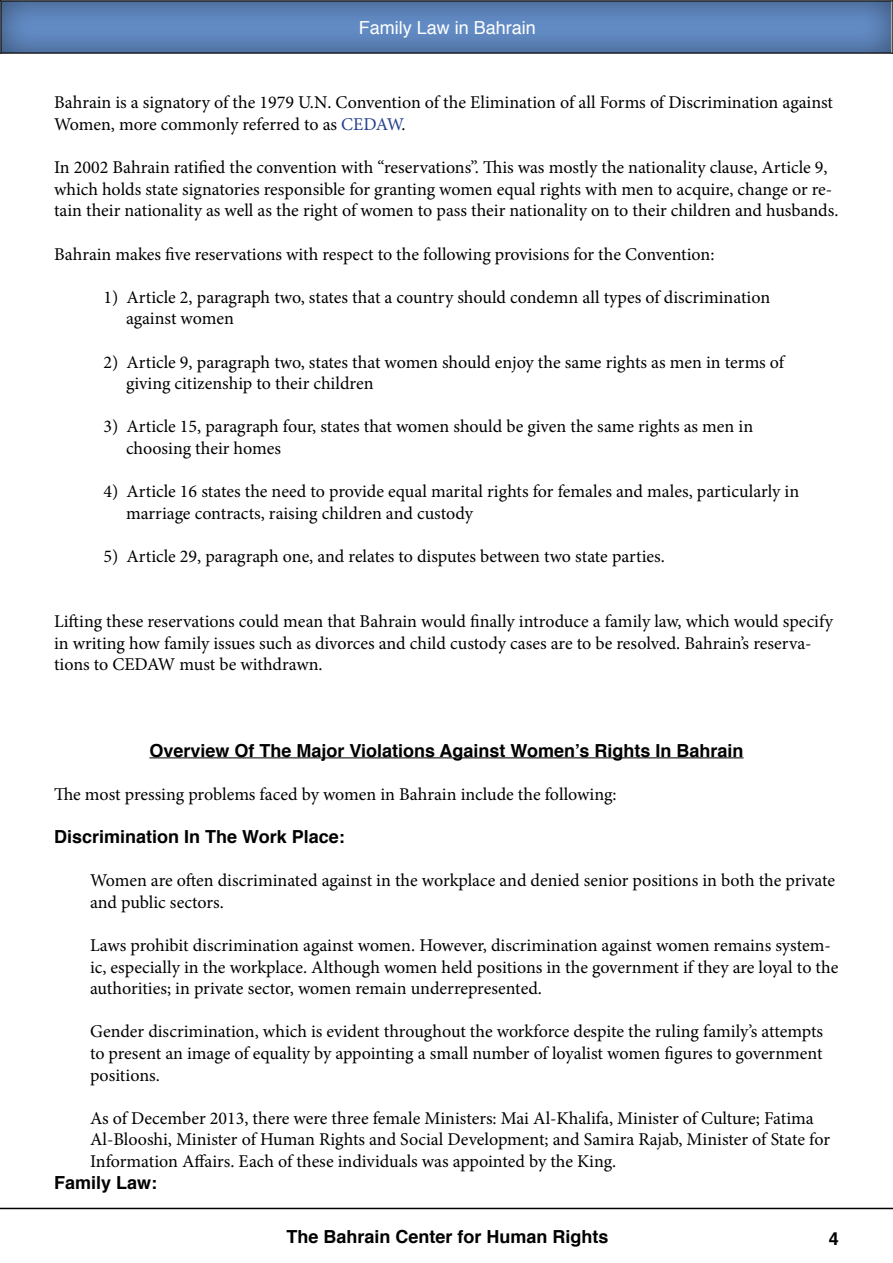
<style>
.page{position:relative;width:893px;height:1263px;background:#fff}
.page>*{position:absolute;margin:0;border:0;box-sizing:border-box;transform-origin:0 0}
.t1{font:18px/21.6px "Minion Pro";color:#000}
.t2{font:700 18px "Helvetica";color:#000}
.t3{font:18px "Helvetica";color:#fff}
.s1{color:#25408f}
</style>
<div class="page">
<div style="left:0;top:0;width:893px;height:55px;background:#000;opacity:.5"></div>
<hr style="left:0;top:1208px;width:893px;height:1px;background:#000">
<hr style="left:149px;top:757px;width:595px;height:1px;background:#000">
<p class="t3" style="left:359px;top:14px;width:179px">Family Law in Bahrain</p>
<p class="t1" style="left:54px;top:92px;width:781px">Bahrain is a signatory of the 1979 U.N. Convention of the Elimination of all Forms of Discrimination against<br>Women, more commonly referred to as <span class="s1">CEDAW</span>.</p>
<p class="t1" style="left:54px;top:157px;width:786px">In 2002 Bahrain ratified the convention with “reservations”. This was mostly the nationality clause, Article 9, which holds state signatories responsible for granting women equal rights with men to acquire, change or re&shy;tain their nationality as well as the right of women to pass their nationality on to their children and husbands.</p>
<p class="t1" style="left:54px;top:243px;width:662px">Bahrain makes five reservations with respect to the following provisions for the Convention:</p>
<p class="t1" style="left:126px;top:286px;width:646px;text-indent:-22px">1) Article 2, paragraph two, states that a country should condemn all types of discrimination against women</p>
<p class="t1" style="left:126px;top:351px;width:660px;text-indent:-22px">2) Article 9, paragraph two, states that women should enjoy the same rights as men in terms of giving citizenship to their children</p>
<p class="t1" style="left:126px;top:416px;width:629px;text-indent:-22px">3) Article 15, paragraph four, states that women should be given the same rights as men in choosing their homes</p>
<p class="t1" style="left:126px;top:481px;width:675px;text-indent:-22px">4) Article 16 states the need to provide equal marital rights for females and males, particularly in marriage contracts, raising children and custody</p>
<p class="t1" style="left:104px;top:546px;width:563px">5) Article 29, paragraph one, and relates to disputes between two state parties.</p>
<p class="t1" style="left:54px;top:610px;width:780px">Lifting these reservations could mean that Bahrain would finally introduce a family law, which would specify in writing how family issues such as divorces and child custody cases are to be resolved. Bahrain’s reserva&shy;tions to CEDAW must be withdrawn.</p>
<p class="t2" style="left:149px;top:736px;width:596px">Overview Of The Major Violations Against Women’s Rights In Bahrain</p>
<p class="t1" style="left:54px;top:783px;width:564px">The most pressing problems faced by women in Bahrain include the following:</p>
<p class="t2" style="left:54px;top:822px;width:292px">Discrimination In The Work Place:</p>
<p class="t1" style="left:90px;top:870px;width:747px">Women are often discriminated against in the workplace and denied senior positions in both the private and public sectors.</p>
<p class="t1" style="left:90px;top:934px;width:750px">Laws prohibit discrimination against women. However, discrimination against women remains system&shy;ic, especially in the workplace. Although women held positions in the government if they are loyal to the authorities; in private sector, women remain underrepresented.</p>
<p class="t1" style="left:90px;top:1021px;width:735px;text-align:justify">Gender discrimination, which is evident throughout the workforce despite the ruling family’s attempts to present an image of equality by appointing a small number of loyalist women figures to government positions.</p>
<p class="t1" style="left:90px;top:1107px;width:741px">As of December 2013, there were three female Ministers: Mai Al-Khalifa, Minister of Culture; Fatima<br>Al-Blooshi, Minister of Human Rights and Social Development; and Samira Rajab, Minister of State for<br>Information Affairs. Each of these individuals was appointed by the King.</p>
<p class="t2" style="left:54px;top:1168px;width:105px">Family Law:</p>
<p class="t2" style="left:286px;top:1222px;width:324px">The Bahrain Center for Human Rights</p>
<p class="t2" style="left:829px;top:1224px;width:12px">4</p>
</div>
